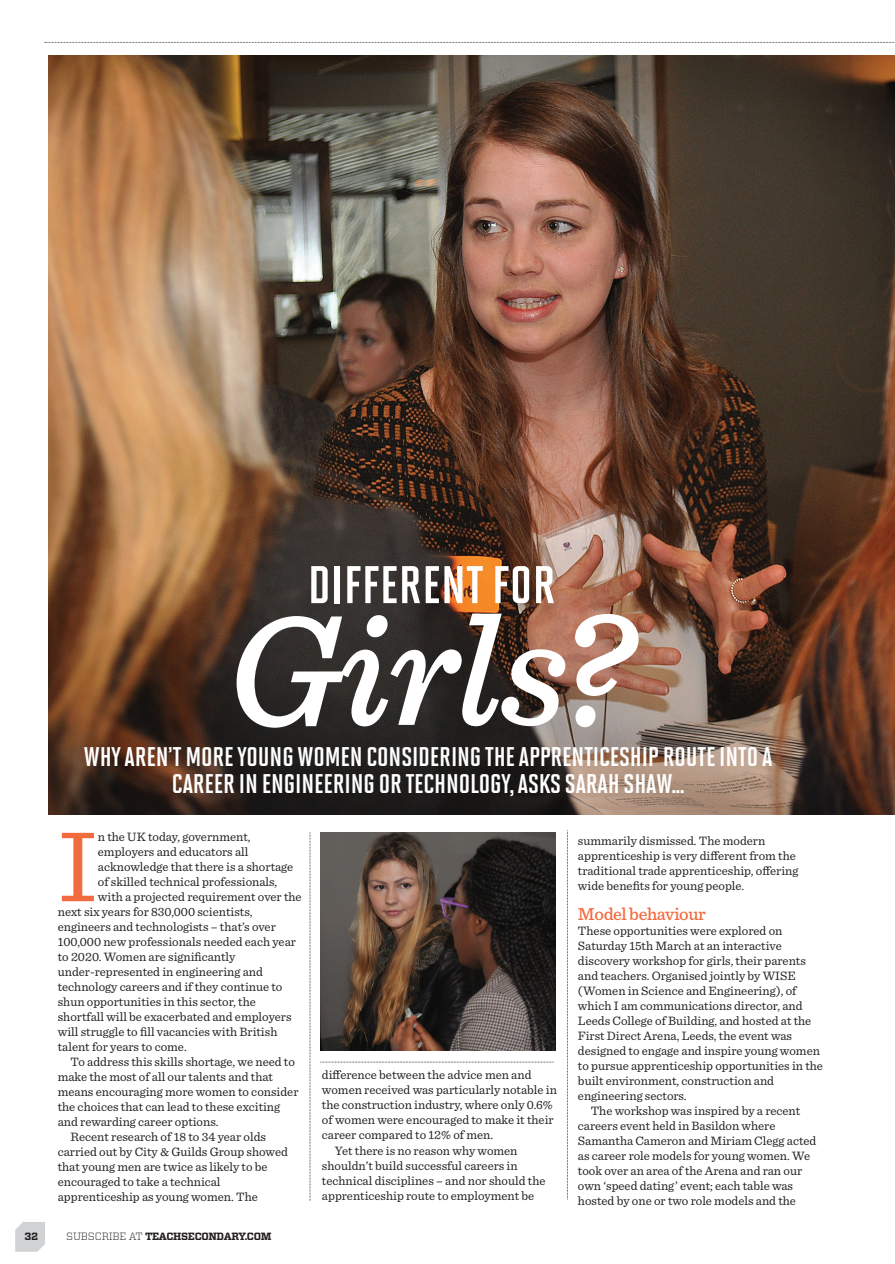
<style>
.page{position:relative;width:895px;height:1264px;background:#fff}
.page>*{position:absolute;margin:0;border:0;box-sizing:border-box;transform-origin:0 0}
.t1{font:italic 500 161.55px "Sentinel";letter-spacing:-.015em;color:#fff}
.t2{font:104.7px "Sentinel";color:#f26b3e}
.t3{font:700 52.8px "Solano Gothic MVB";letter-spacing:.005em;color:#fff}
.t4{font:700 27px/27px "Solano Gothic MVB";letter-spacing:-.005em;color:#fff;text-align:center}
.t5{font:500 18px "Sentinel";letter-spacing:-.025em;color:#f26b3e}
.t6{font:12.75px/15px "Sentinel";color:#231f20}
.t7{font:700 10.5px "Vitesse";letter-spacing:-.035em;color:#231f20}
.s1{font-weight:300}
</style>
<div class="page">
<img style="left:48px;top:56px;width:846px;height:758px">
<svg style="left:15px;top:1222px;width:30px;height:29px"></svg>
<svg style="left:45px;top:42px;width:849px;height:1px"></svg>
<img style="left:320px;top:832px;width:235px;height:217px">
<svg style="left:309px;top:832px;width:1px;height:368px"></svg>
<svg style="left:567px;top:830px;width:1px;height:369px"></svg>
<svg style="left:320px;top:1061px;width:234px;height:1px"></svg>
<p class="t3" style="left:307px;top:554px;width:249px">DIFFERENT FOR</p>
<p class="t1" style="left:226px;top:595px;width:407px">Girls?</p>
<p class="t4" style="left:84px;top:743px;width:690px">WHY AREN’T MORE YOUNG WOMEN CONSIDERING THE APPRENTICESHIP ROUTE INTO A<br>CAREER IN ENGINEERING OR TECHNOLOGY, ASKS SARAH SHAW...</p>
<p class="t2" style="left:58px;top:829px;width:42px">I</p>
<p class="t6" style="left:98px;top:830px;width:154px">n the UK today, government,</p>
<p class="t6" style="left:578px;top:833px;width:222px">summarily dismissed. The modern apprenticeship is very different from the traditional trade apprenticeship, offering wide benefits for young people.</p>
<p class="t5" style="left:578px;top:902px;width:129px">Model behaviour</p>
<p class="t6" style="left:578px;top:923px;width:206px">These opportunities were explored on</p>
<p class="t6" style="left:578px;top:938px;width:205px">Saturday 15th March at an interactive</p>
<p class="t6" style="left:578px;top:953px;width:229px">discovery workshop for girls, their parents</p>
<p class="t6" style="left:578px;top:968px;width:219px">and teachers. Organised jointly by WISE</p>
<p class="t6" style="left:578px;top:983px;width:220px">(Women in Science and Engineering), of</p>
<p class="t6" style="left:578px;top:998px;width:226px">which I am communications director, and</p>
<p class="t6" style="left:578px;top:1013px;width:235px">Leeds College of Building, and hosted at the</p>
<p class="t6" style="left:578px;top:1028px;width:216px">First Direct Arena, Leeds, the event was</p>
<p class="t6" style="left:578px;top:1043px;width:243px">designed to engage and inspire young women</p>
<p class="t6" style="left:578px;top:1058px;width:246px">to pursue apprenticeship opportunities in the</p>
<p class="t6" style="left:578px;top:1073px;width:198px">built environment, construction and</p>
<p class="t6" style="left:578px;top:1088px;width:110px">engineering sectors.</p>
<p class="t6" style="left:590px;top:1103px;width:211px">The workshop was inspired by a recent</p>
<p class="t6" style="left:578px;top:1118px;width:199px">careers event held in Basildon where</p>
<p class="t6" style="left:578px;top:1133px;width:240px">Samantha Cameron and Miriam Clegg acted</p>
<p class="t6" style="left:578px;top:1148px;width:234px">as career role models for young women. We</p>
<p class="t6" style="left:578px;top:1163px;width:226px">took over an area of the Arena and ran our</p>
<p class="t6" style="left:578px;top:1178px;width:217px">own ‘speed dating’ event; each table was</p>
<p class="t6" style="left:578px;top:1193px;width:219px">hosted by one or two role models and the</p>
<p class="t6" style="left:98px;top:845px;width:152px">employers and educators all</p>
<p class="t6" style="left:98px;top:860px;width:197px">acknowledge that there is a shortage</p>
<p class="t6" style="left:98px;top:875px;width:181px">of skilled technical professionals,</p>
<p class="t6" style="left:98px;top:890px;width:205px">with a projected requirement over the</p>
<p class="t6" style="left:58px;top:905px;width:196px">next six years for 830,000 scientists,</p>
<p class="t6" style="left:58px;top:920px;width:219px">engineers and technologists – that’s over</p>
<p class="t6" style="left:58px;top:935px;width:240px">100,000 new professionals needed each year</p>
<p class="t6" style="left:58px;top:950px;width:179px">to 2020. Women are significantly</p>
<p class="t6" style="left:58px;top:965px;width:207px">under-represented in engineering and</p>
<p class="t6" style="left:58px;top:980px;width:226px">technology careers and if they continue to</p>
<p class="t6" style="left:58px;top:995px;width:199px">shun opportunities in this sector, the</p>
<p class="t6" style="left:58px;top:1010px;width:235px">shortfall will be exacerbated and employers</p>
<p class="t6" style="left:58px;top:1025px;width:221px">will struggle to fill vacancies with British</p>
<p class="t6" style="left:58px;top:1040px;width:130px">talent for years to come.</p>
<p class="t6" style="left:70px;top:1055px;width:226px">To address this skills shortage, we need to</p>
<p class="t6" style="left:58px;top:1070px;width:217px">make the most of all our talents and that</p>
<p class="t6" style="left:58px;top:1085px;width:242px">means encouraging more women to consider</p>
<p class="t6" style="left:58px;top:1100px;width:224px">the choices that can lead to these exciting</p>
<p class="t6" style="left:58px;top:1115px;width:162px">and rewarding career options.</p>
<p class="t6" style="left:70px;top:1130px;width:197px">Recent research of 18 to 34 year olds</p>
<p class="t6" style="left:58px;top:1145px;width:232px">carried out by City &amp; Guilds Group showed</p>
<p class="t6" style="left:58px;top:1160px;width:211px">that young men are twice as likely to be</p>
<p class="t6" style="left:58px;top:1175px;width:164px">encouraged to take a technical</p>
<p class="t6" style="left:58px;top:1190px;width:201px">apprenticeship as young women. The</p>
<p class="t6" style="left:322px;top:1068px;width:211px">difference between the advice men and</p>
<p class="t6" style="left:322px;top:1083px;width:236px">women received was particularly notable in</p>
<p class="t6" style="left:322px;top:1098px;width:232px">the construction industry, where only 0.6%</p>
<p class="t6" style="left:322px;top:1113px;width:233px">of women were encouraged to make it their</p>
<p class="t6" style="left:322px;top:1128px;width:173px">career compared to 12% of men.</p>
<p class="t6" style="left:335px;top:1143px;width:184px">Yet there is no reason why women</p>
<p class="t6" style="left:322px;top:1158px;width:197px">shouldn’t build successful careers in</p>
<p class="t6" style="left:322px;top:1173px;width:225px">technical disciplines – and nor should the</p>
<p class="t6" style="left:322px;top:1188px;width:214px">apprenticeship route to employment be</p>
<p class="t7" style="left:25px;top:1232px;width:15px">32</p>
<p class="t7" style="left:66px;top:1232px;width:207px"><span class="s1">SUBSCRIBE AT</span> TEACHSECONDARY.COM</p>
</div>
